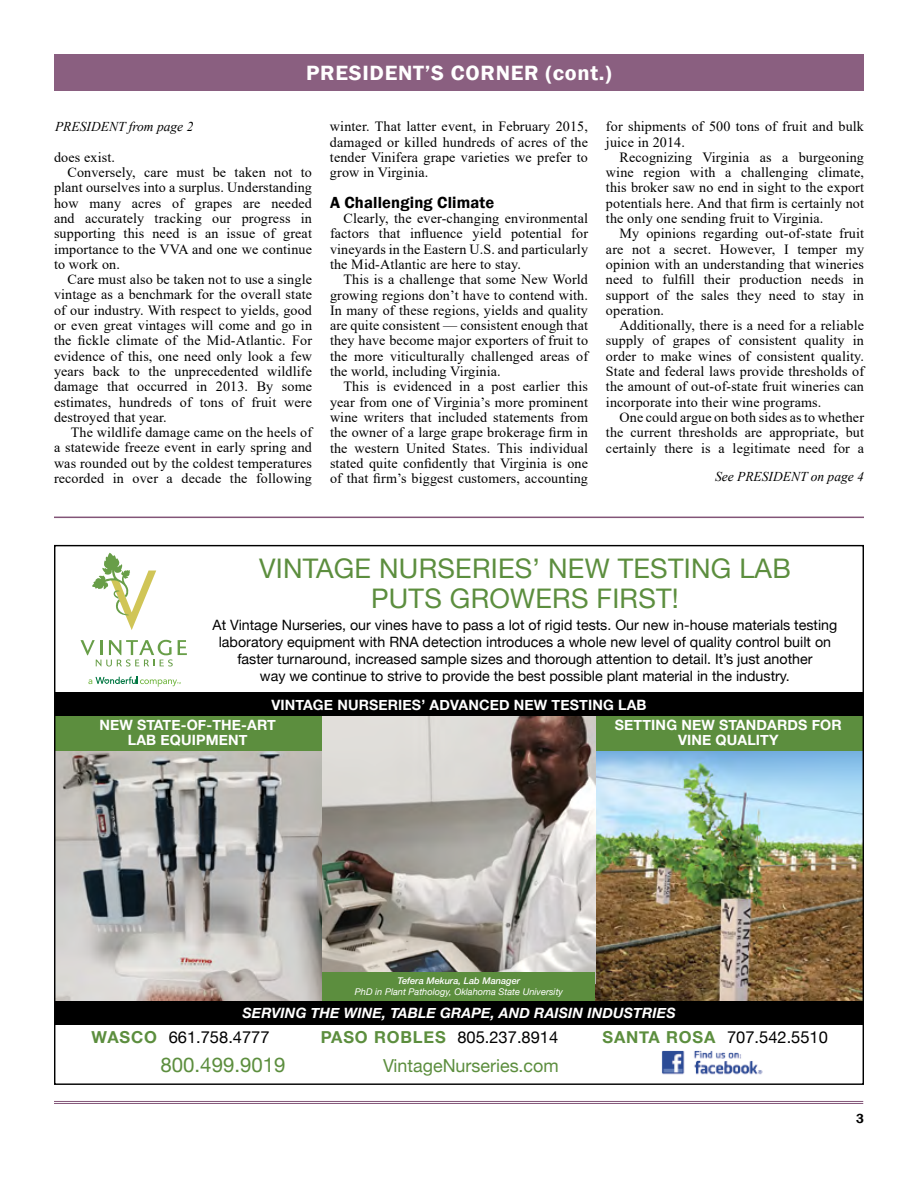
<style>
.page{position:relative;width:918px;height:1188px;background:#fff}
.page>*{position:absolute;margin:0;border:0;box-sizing:border-box;transform-origin:0 0}
.t1{font:27px/30px "Helvetica Neue";letter-spacing:.01em;color:#5c8e3e;text-align:center}
.t2{font:600 21.15px "Franklin Gothic";letter-spacing:.03em;color:#fff;scale:1.05 1}
.t3{font:20.4px "Helvetica Neue";color:#5c8e3e}
.t4{font:17.85px "Helvetica Neue";color:#5c8e3e}
.t5{font:16.5px "Helvetica Neue";color:#000}
.t6{font:600 16.5px "Franklin Gothic";letter-spacing:.01em;color:#000}
.t7{font:14.25px/17.2px "Helvetica Neue";color:#000;text-align:center}
.t8{font:700 14.25px/15px "Helvetica Neue";letter-spacing:.01em;color:#fff;text-align:center}
.t9{font:italic 700 14.25px "Helvetica Neue";letter-spacing:.01em;color:#fff}
.t10{font:14.1px/15.3px "Times New Roman";letter-spacing:.01em;color:#000;text-align:justify}
.t11{font:italic 13.5px "Times New Roman";color:#000}
.t12{font:600 13.5px "Franklin Gothic";color:#000}
.t13{font:italic 9.3px "Helvetica Neue";color:#fff}
.t14{font:italic 500 9.3px "Helvetica Neue";color:#fff}
.s1{font-weight:700;color:#5c8e3e}
</style>
<div class="page">
<hr style="left:54px;top:1101px;width:809px;height:1px;background:#825477">
<hr style="left:54px;top:1103px;width:809px;height:1px;background:#825477">
<div style="left:54px;top:54px;width:810px;height:36px;background:#8a5f80"></div>
<img style="left:56px;top:751px;width:267px;height:250px">
<img style="left:595px;top:751px;width:267px;height:250px">
<div style="left:54px;top:708px;width:810px;height:43px;background:#5c8e3e"></div>
<img style="left:323px;top:715px;width:272px;height:257px">
<div style="left:323px;top:972px;width:272px;height:32px;background:#5c8e3e"></div>
<div style="left:54px;top:1001px;width:810px;height:23px;background:#000"></div>
<div style="left:54px;top:692px;width:810px;height:23px;background:#000"></div>
<svg style="left:88px;top:677px;width:93px;height:10px"></svg>
<svg style="left:80px;top:640px;width:107px;height:27px"></svg>
<svg style="left:92px;top:553px;width:64px;height:77px"></svg>
<img style="left:661px;top:1050px;width:101px;height:25px">
<hr style="left:54px;top:517px;width:810px;height:1px;background:#825477">
<h2 class="t2" style="left:306px;top:60px;width:293px">PRESIDENT’S CORNER (cont.)</h2>
<p class="t11" style="left:55px;top:117px;width:140px">PRESIDENT from page 2</p>
<p class="t10" style="left:54px;top:149px;width:62px">does exist.</p>
<p class="t10" style="left:67px;top:164px;width:246px">Conversely, care must be taken not to</p>
<p class="t10" style="left:54px;top:180px;width:260px">plant ourselves into a surplus. Understanding</p>
<p class="t10" style="left:54px;top:195px;width:260px">how many acres of grapes are needed</p>
<p class="t10" style="left:54px;top:210px;width:260px">and accurately tracking our progress in</p>
<p class="t10" style="left:54px;top:225px;width:259px">supporting this need is an issue of great</p>
<p class="t10" style="left:54px;top:241px;width:260px">importance to the VVA and one we continue</p>
<p class="t10" style="left:54px;top:256px;width:68px">to work on.</p>
<p class="t10" style="left:67px;top:271px;width:246px">Care must also be taken not to use a single</p>
<p class="t10" style="left:54px;top:287px;width:260px">vintage as a benchmark for the overall state</p>
<p class="t10" style="left:54px;top:302px;width:259px">of our industry. With respect to yields, good</p>
<p class="t10" style="left:54px;top:317px;width:260px">or even great vintages will come and go in</p>
<p class="t10" style="left:54px;top:333px;width:260px">the fickle climate of the Mid-Atlantic. For</p>
<p class="t10" style="left:54px;top:348px;width:260px">evidence of this, one need only look a few</p>
<p class="t10" style="left:54px;top:363px;width:260px">years back to the unprecedented wildlife</p>
<p class="t10" style="left:54px;top:378px;width:260px">damage that occurred in 2013. By some</p>
<p class="t10" style="left:54px;top:394px;width:260px">estimates, hundreds of tons of fruit were</p>
<p class="t10" style="left:54px;top:409px;width:114px">destroyed that year.</p>
<p class="t10" style="left:71px;top:424px;width:243px">The wildlife damage came on the heels of</p>
<p class="t10" style="left:54px;top:440px;width:260px">a statewide freeze event in early spring and</p>
<p class="t10" style="left:54px;top:455px;width:260px">was rounded out by the coldest temperatures</p>
<p class="t10" style="left:54px;top:470px;width:260px">recorded in over a decade the following</p>
<p class="t10" style="left:330px;top:118px;width:260px">winter. That latter event, in February 2015, damaged or killed hundreds of acres of the tender Vinifera grape varieties we prefer to grow in Virginia.</p>
<p class="t6" style="left:330px;top:192px;width:166px">A Challenging Climate</p>
<p class="t10" style="left:330px;top:210px;width:260px;text-indent:13px">Clearly, the ever-changing environmental factors that influence yield potential for vineyards in the Eastern U.S. and particularly the Mid-Atlantic are here to stay.</p>
<p class="t10" style="left:330px;top:271px;width:260px;text-indent:13px">This is a challenge that some New World growing regions don’t have to contend with.<br>In many of these regions, yields and quality are quite consistent — consistent enough that they have become major exporters of fruit to the more viticulturally challenged areas of the world, including Virginia.</p>
<p class="t10" style="left:330px;top:379px;width:260px;text-indent:13px">This is evidenced in a post earlier this year from one of Virginia’s more prominent wine writers that included statements from the owner of a large grape brokerage firm in the western United States. This individual stated quite confidently that Virginia is one of that firm’s biggest customers, accounting</p>
<p class="t10" style="left:606px;top:118px;width:260px">for shipments of 500 tons of fruit and bulk juice in 2014.</p>
<p class="t10" style="left:606px;top:149px;width:260px;text-indent:13px">Recognizing Virginia as a burgeoning wine region with a challenging climate, this broker saw no end in sight to the export potentials here. And that firm is certainly not the only one sending fruit to Virginia.</p>
<p class="t10" style="left:606px;top:226px;width:260px;text-indent:13px">My opinions regarding out-of-state fruit are not a secret. However, I temper my opinion with an understanding that wineries need to fulfill their production needs in support of the sales they need to stay in operation.</p>
<p class="t10" style="left:606px;top:317px;width:260px;text-indent:13px">Additionally, there is a need for a reliable supply of grapes of consistent quality in order to make wines of consistent quality.<br>State and federal laws provide thresholds of the amount of out-of-state fruit wineries can incorporate into their wine programs.</p>
<p class="t10" style="left:606px;top:409px;width:260px;text-indent:13px">One could argue on both sides as to whether the current thresholds are appropriate, but certainly there is a legitimate need for a</p>
<p class="t11" style="left:715px;top:467px;width:150px">See PRESIDENT on page 4</p>
<h1 class="t1" style="left:259px;top:555px;width:533px">VINTAGE NURSERIES’ NEW TESTING LAB<br>PUTS GROWERS FIRST!</h1>
<p class="t7" style="left:213px;top:617px;width:626px">At Vintage Nurseries, our vines have to pass a lot of rigid tests. Our new in-house materials testing laboratory equipment with RNA detection introduces a whole new level of quality control built on faster turnaround, increased sample sizes and thorough attention to detail. It’s just another<br>way we continue to strive to provide the best possible plant material in the industry.</p>
<p class="t8" style="left:271px;top:697px;width:377px">VINTAGE NURSERIES’ ADVANcED NEW TESTING LAB</p>
<p class="t8" style="left:99px;top:718px;width:178px">NEW STATE-OF-THE-ART<br>LAB EQUIPMENT</p>
<p class="t8" style="left:615px;top:718px;width:228px">SETTING NEW STANDARDS FOR<br>VINE QUALITY</p>
<p class="t14" style="left:398px;top:973px;width:124px">Tefera Mekura, Lab Manager</p>
<p class="t13" style="left:355px;top:985px;width:210px">PhD in Plant Pathology, Oklahoma State University</p>
<p class="t9" style="left:242px;top:1002px;width:435px">SERVING THE WINE, TABLE GRAPE, AND RAISIN INDUSTRIES</p>
<p class="t5" style="left:92px;top:1025px;width:180px"><span class="s1">WAScO</span> 661.758.4777</p>
<p class="t5" style="left:321px;top:1025px;width:239px"><span class="s1">PASO ROBLES</span> 805.237.8914</p>
<p class="t5" style="left:603px;top:1025px;width:227px"><span class="s1">SANTA ROSA</span> 707.542.5510</p>
<h3 class="t3" style="left:161px;top:1050px;width:127px">800.499.9019</h3>
<p class="t4" style="left:383px;top:1053px;width:177px">VintageNurseries.com</p>
<p class="t12" style="left:856px;top:1110px;width:9px">3</p>
</div>
